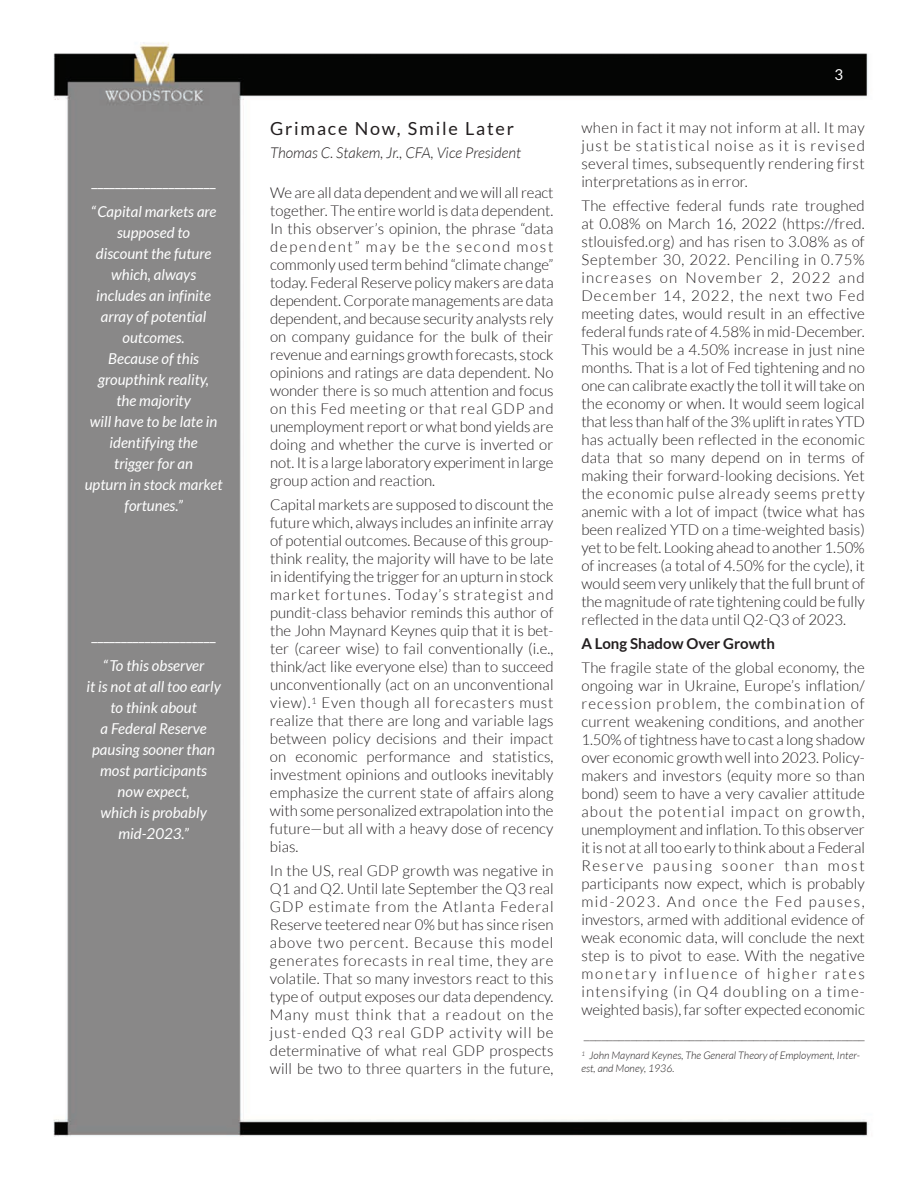
<style>
.page{position:relative;width:918px;height:1188px;background:#fff}
.page>*{position:absolute;margin:0;border:0;box-sizing:border-box;transform-origin:0 0}
.t1{font:18px "Lato";letter-spacing:.1em;color:#231f20}
.t2{font:300 15px/18px "Lato";color:#231f20;text-align:justify}
.t3{font:italic 15px/21px "Lato";color:#fff;text-align:center}
.t4{font:15px "Lato";color:#fff}
.t5{font:italic 300 15px "Lato";color:#231f20}
.t6{font:700 15px "Lato";color:#231f20}
.t7{font:italic 300 10.5px/12.6px "Lato";color:#231f20}
</style>
<div class="page">
<img style="left:53px;top:42px;width:816px;height:1095px">
<p class="t4" style="left:92px;top:172px;width:126px">_____________________</p>
<p class="t3" style="left:85px;top:200px;width:139px">“Capital markets are supposed to<br>discount the future which, always includes an infinite array of potential outcomes.<br>Because of this groupthink reality,<br>the majority<br>will have to be late in identifying the<br>trigger for an<br>upturn in stock market fortunes.”</p>
<p class="t4" style="left:92px;top:626px;width:126px">_____________________</p>
<p class="t3" style="left:87px;top:655px;width:136px">“To this observer<br>it is not at all too early to think about<br>a Federal Reserve pausing sooner than most participants now expect,<br>which is probably mid-2023.”</p>
<p class="t1" style="left:270px;top:118px;width:246px">Grimace Now, Smile Later</p>
<p class="t5" style="left:270px;top:143px;width:253px">Thomas C. Stakem, Jr., CFA, Vice President</p>
<p class="t2" style="left:270px;top:184px;width:285px">We are all data dependent and we will all react together. The entire world is data dependent.<br>In this observer’s opinion, the phrase “data dependent” may be the second most commonly used term behind “climate change” today. Federal Reserve policy makers are data dependent. Corporate managements are data dependent, and because security analysts rely on company guidance for the bulk of their revenue and earnings growth forecasts, stock opinions and ratings are data dependent. No wonder there is so much attention and focus on this Fed meeting or that real GDP and unemployment report or what bond yields are doing and whether the curve is inverted or not. It is a large laboratory experiment in large group action and reaction.</p>
<p class="t2" style="left:270px;top:496px;width:285px">Capital markets are supposed to discount the future which, always includes an infinite array of potential outcomes. Because of this group&shy;think reality, the majority will have to be late in identifying the trigger for an upturn in stock market fortunes. Today’s strategist and pundit-class behavior reminds this author of the John Maynard Keynes quip that it is bet&shy;ter (career wise) to fail conventionally (i.e., think/act like everyone else) than to succeed unconventionally (act on an unconventional view).<sup>1</sup> Even though all forecasters must realize that there are long and variable lags between policy decisions and their impact on economic performance and statistics, investment opinions and outlooks inevitably emphasize the current state of affairs along with some personalized extrapolation into the future—but all with a heavy dose of recency bias.</p>
<p class="t2" style="left:270px;top:862px;width:285px">In the US, real GDP growth was negative in Q1 and Q2. Until late September the Q3 real GDP estimate from the Atlanta Federal Reserve teetered near 0% but has since risen above two percent. Because this model generates forecasts in real time, they are volatile. That so many investors react to this type of output exposes our data dependency.<br>Many must think that a readout on the just-ended Q3 real GDP activity will be determinative of what real GDP prospects will be two to three quarters in the future,</p>
<p class="t4" style="left:835px;top:65px;width:10px">3</p>
<p class="t2" style="left:581px;top:118px;width:285px">when in fact it may not inform at all. It may just be statistical noise as it is revised several times, subsequently rendering first interpretations as in error.</p>
<p class="t2" style="left:581px;top:196px;width:285px">The effective federal funds rate troughed at 0.08% on March 16, 2022 (https://fred. stlouisfed.org) and has risen to 3.08% as of September 30, 2022. Penciling in 0.75% increases on November 2, 2022 and December 14, 2022, the next two Fed meeting dates, would result in an effective federal funds rate of 4.58% in mid-December.<br>This would be a 4.50% increase in just nine months. That is a lot of Fed tightening and no one can calibrate exactly the toll it will take on the economy or when. It would seem logical that less than half of the 3% uplift in rates YTD has actually been reflected in the economic data that so many depend on in terms of making their forward-looking decisions. Yet the economic pulse already seems pretty anemic with a lot of impact (twice what has been realized YTD on a time-weighted basis) yet to be felt. Looking ahead to another 1.50% of increases (a total of 4.50% for the cycle), it would seem very unlikely that the full brunt of the magnitude of rate tightening could be fully reflected in the data until Q2-Q3 of 2023.</p>
<p class="t6" style="left:581px;top:634px;width:195px">A Long Shadow Over Growth</p>
<p class="t2" style="left:581px;top:658px;width:285px">The fragile state of the global economy, the ongoing war in Ukraine, Europe’s inflation/ recession problem, the combination of current weakening conditions, and another 1.50% of tightness have to cast a long shadow over economic growth well into 2023. Policy&shy;makers and investors (equity more so than bond) seem to have a very cavalier attitude about the potential impact on growth, unemployment and inflation. To this observer it is not at all too early to think about a Federal Reserve pausing sooner than most participants now expect, which is probably mid-2023. And once the Fed pauses, investors, armed with additional evidence of weak economic data, will conclude the next step is to pivot to ease. With the negative monetary influence of higher rates intensifying (in Q4 doubling on a time&shy;weighted basis), far softer expected economic</p>
<p class="t2" style="left:584px;top:1024px;width:282px">________________________________________________</p>
<p class="t7" style="left:581px;top:1049px;width:280px"><sup>1</sup> John Maynard Keynes, The General Theory of Employment, Inter&shy;est, and Money, 1936.</p>
</div>
